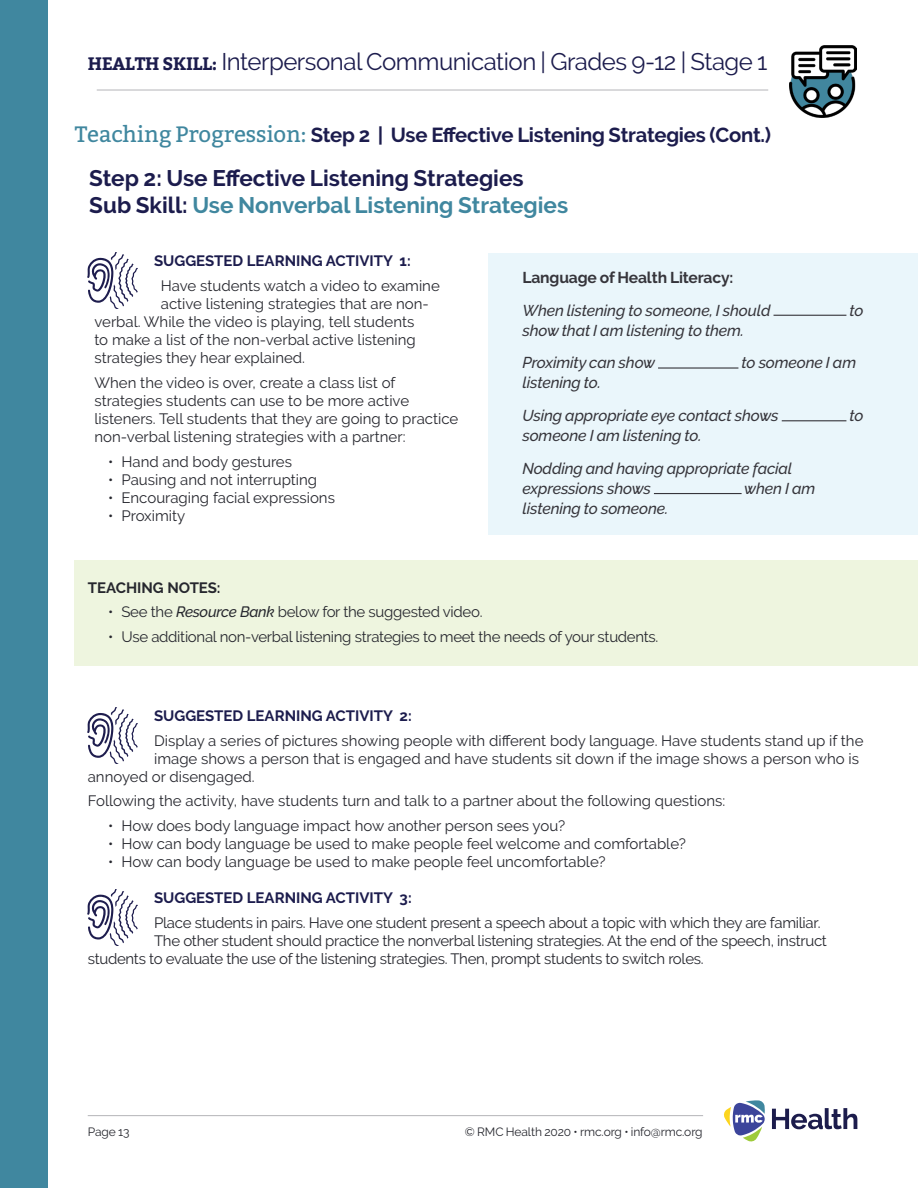
<style>
.page{position:relative;width:918px;height:1188px;background:#fff}
.page>*{position:absolute;margin:0;border:0;box-sizing:border-box;transform-origin:0 0}
.t1{font:24px "Raleway";letter-spacing:-.02em;color:#1c1c4d}
.Medium_Purple_Header{font:700 22.5px/27px "Raleway";color:#1c1c4d}
.t2{font:700 20.25px "Raleway";letter-spacing:-.01em;color:#1c1c4d}
.t3{font:italic 500 15.75px/20px "Raleway";letter-spacing:-.01em;color:#36353b}
.t4{font:700 15.75px "Raleway";letter-spacing:-.01em;color:#36353b}
.Teaching_Notes_and_L{font:15px/18px "Raleway";color:#26272e}
.Teaching_Notes_and_L-2{font:15px "Raleway";letter-spacing:-.02em;color:#26272e}
.Small_Purple_Header{font:700 15px "Raleway";color:#1c1c4d}
.Small_Purple_Header-2{font:700 15px "Raleway";color:#26272e}
.t5{font:12px "Raleway";letter-spacing:-.01em;color:#26272e}
.s1{font-family:"Bitter";font-weight:700;font-size:18px}
.s2{font-family:"Bitter";font-weight:400;font-size:22.35px;color:#40879f}
.s3{color:#40879f}
.s4{font-weight:500;font-style:italic}
</style>
<div class="page">
<div style="left:0;top:0;width:47px;height:1188px;background:#40879f"></div>
<svg style="left:724px;top:1100px;width:41px;height:42px"></svg>
<svg style="left:772px;top:1108px;width:85px;height:21px"></svg>
<hr style="left:88px;top:1115px;width:615px;height:1px;background:#b4b5b8">
<img style="left:790px;top:46px;width:66px;height:72px">
<div style="left:74px;top:561px;width:844px;height:105px;background:#eef5df"></div>
<div style="left:489px;top:253px;width:429px;height:282px;background:#eaf6fb"></div>
<hr style="left:774px;top:315px;width:72px;height:1px;background:#36353b">
<hr style="left:658px;top:367px;width:80px;height:2px;background:#36353b">
<hr style="left:782px;top:420px;width:64px;height:1px;background:#36353b">
<hr style="left:654px;top:493px;width:88px;height:1px;background:#36353b">
<svg style="left:87px;top:252px;width:51px;height:56px"></svg>
<svg style="left:87px;top:707px;width:51px;height:56px"></svg>
<svg style="left:87px;top:889px;width:51px;height:56px"></svg>
<hr style="left:97px;top:90px;width:671px;height:1px;background:#b4b5b8">
<p class="t1" style="left:88px;top:47px;width:681px"><span class="s1">HEALTH SKILL:</span> Interpersonal Communication | Grades 9-12 | Stage 1</p>
<p class="t2" style="left:75px;top:124px;width:698px"><span class="s2">Teaching Progression:</span> Step 2 | Use Effective Listening Strategies (Cont.)</p>
<p class="Medium_Purple_Header" style="left:89px;top:165px;width:481px">Step 2: Use Effective Listening Strategies<br>Sub Skill: <span class="s3">Use Nonverbal Listening Strategies</span></p>
<p class="Small_Purple_Header" style="left:154px;top:253px;width:258px">SUGGESTED LEARNING ACTIVITY 1:</p>
<p class="Teaching_Notes_and_L" style="left:161px;top:277px;width:280px">Have students watch a video to examine</p>
<p class="Teaching_Notes_and_L" style="left:161px;top:295px;width:270px">active listening strategies that are non-</p>
<p class="Teaching_Notes_and_L" style="left:94px;top:313px;width:321px">verbal. While the video is playing, tell students</p>
<p class="Teaching_Notes_and_L" style="left:94px;top:331px;width:323px">to make a list of the non-verbal active listening</p>
<p class="Teaching_Notes_and_L" style="left:94px;top:349px;width:212px">strategies they hear explained.</p>
<p class="Teaching_Notes_and_L" style="left:94px;top:374px;width:365px">When the video is over, create a class list of strategies students can use to be more active listeners. Tell students that they are going to practice non-verbal listening strategies with a partner:</p>
<p class="Teaching_Notes_and_L" style="left:108px;top:452px;width:186px">• Hand and body gestures</p>
<p class="Teaching_Notes_and_L" style="left:108px;top:470px;width:211px">• Pausing and not interrupting</p>
<p class="Teaching_Notes_and_L" style="left:108px;top:488px;width:228px">• Encouraging facial expressions</p>
<p class="Teaching_Notes_and_L" style="left:108px;top:506px;width:79px">• Proximity</p>
<p class="t4" style="left:522px;top:268px;width:212px">Language of Health Literacy:</p>
<p class="t3" style="left:522px;top:300px;width:250px">When listening to someone, I should</p>
<p class="t3" style="left:850px;top:300px;width:16px">to</p>
<p class="t3" style="left:522px;top:320px;width:223px">show that I am listening to them.</p>
<p class="t3" style="left:522px;top:353px;width:134px">Proximity can show</p>
<p class="t3" style="left:742px;top:353px;width:116px">to someone I am</p>
<p class="t3" style="left:522px;top:373px;width:80px">listening to.</p>
<p class="t3" style="left:522px;top:406px;width:258px">Using appropriate eye contact shows</p>
<p class="t3" style="left:850px;top:406px;width:16px">to</p>
<p class="t3" style="left:522px;top:426px;width:181px">someone I am listening to.</p>
<p class="t3" style="left:522px;top:458px;width:271px">Nodding and having appropriate facial expressions shows</p>
<p class="t3" style="left:744px;top:478px;width:73px">when I am</p>
<p class="t3" style="left:522px;top:498px;width:147px">listening to someone.</p>
<p class="Small_Purple_Header-2" style="left:88px;top:579px;width:134px">TEACHING NOTES:</p>
<p class="Teaching_Notes_and_L-2" style="left:108px;top:603px;width:376px">• See the <span class="s4">Resource Bank</span> below for the suggested video.</p>
<p class="Teaching_Notes_and_L-2" style="left:108px;top:628px;width:552px">• Use additional non-verbal listening strategies to meet the needs of your students.</p>
<p class="Small_Purple_Header" style="left:154px;top:707px;width:259px">SUGGESTED LEARNING ACTIVITY 2:</p>
<p class="Teaching_Notes_and_L" style="left:154px;top:731px;width:711px">Display a series of pictures showing people with different body language. Have students stand up if the</p>
<p class="Teaching_Notes_and_L" style="left:154px;top:749px;width:706px">image shows a person that is engaged and have students sit down if the image shows a person who is</p>
<p class="Teaching_Notes_and_L" style="left:88px;top:767px;width:168px">annoyed or disengaged.</p>
<p class="Teaching_Notes_and_L" style="left:88px;top:792px;width:639px">Following the activity, have students turn and talk to a partner about the following questions:</p>
<p class="Teaching_Notes_and_L" style="left:108px;top:817px;width:459px">• How does body language impact how another person sees you?</p>
<p class="Teaching_Notes_and_L" style="left:108px;top:835px;width:580px">• How can body language be used to make people feel welcome and comfortable?</p>
<p class="Teaching_Notes_and_L" style="left:108px;top:853px;width:499px">• How can body language be used to make people feel uncomfortable?</p>
<p class="Small_Purple_Header" style="left:154px;top:889px;width:259px">SUGGESTED LEARNING ACTIVITY 3:</p>
<p class="Teaching_Notes_and_L-2" style="left:154px;top:914px;width:668px">Place students in pairs. Have one student present a speech about a topic with which they are familiar.</p>
<p class="Teaching_Notes_and_L-2" style="left:154px;top:932px;width:674px">The other student should practice the nonverbal listening strategies. At the end of the speech, instruct</p>
<p class="Teaching_Notes_and_L-2" style="left:88px;top:950px;width:617px">students to evaluate the use of the listening strategies. Then, prompt students to switch roles.</p>
<p class="t5" style="left:88px;top:1125px;width:43px">Page 13</p>
<p class="t5" style="left:465px;top:1125px;width:239px">© RMC Health 2020 • rmc.org • info@rmc.org</p>
</div>
